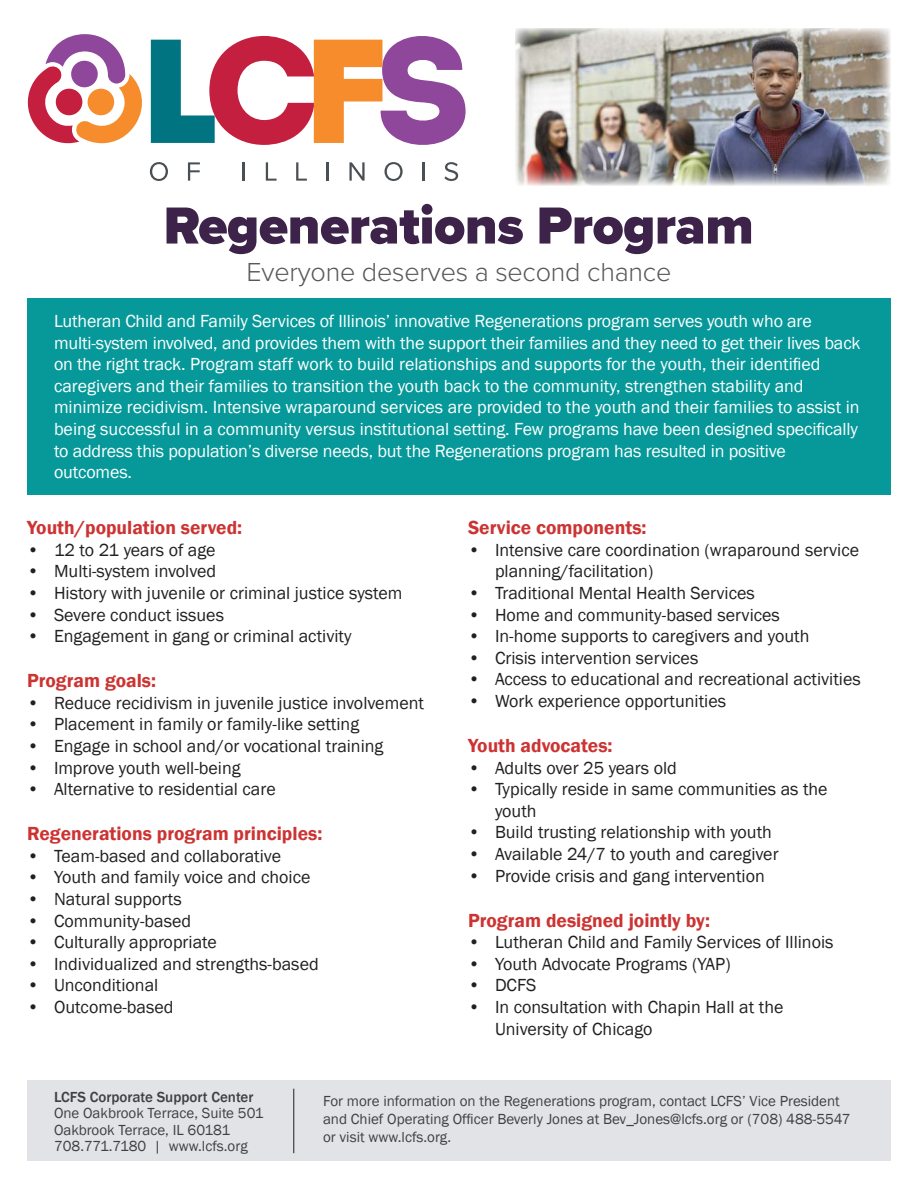
<style>
.page{position:relative;width:918px;height:1188px;background:#fff}
.page>*{position:absolute;margin:0;border:0;box-sizing:border-box;transform-origin:0 0}
.t1{font:900 54px "Proxima Nova";letter-spacing:-.01em;color:#3d2249}
.t2{font:300 27px "Proxima Nova";letter-spacing:-.01em;color:#57585a}
.t3{font:600 19.5px "Franklin Gothic";color:#cc3433}
.t4{font:18px/21.6px "Franklin Gothic";color:#221f1f}
.t5{font:18px/21.6px "Franklin Gothic";letter-spacing:-.01em;color:#fff}
.t6{font:15px/16.5px "Franklin Gothic";color:#404041}
.t7{font:500 15px "Franklin Gothic";color:#404041}
</style>
<div class="page">
<div style="left:27px;top:298px;width:864px;height:197px;background:#07999a"></div>
<div style="left:27px;top:1081px;width:864px;height:80px;background:#e2e3e7"></div>
<hr style="left:293px;top:1089px;width:1px;height:64px;background:#221f1f">
<img style="left:515px;top:28px;width:376px;height:158px">
<svg style="left:28px;top:34px;width:438px;height:147px"></svg>
<h1 class="t1" style="left:164px;top:203px;width:592px">Regenerations Program</h1>
<h2 class="t2" style="left:247px;top:261px;width:426px">Everyone deserves a second chance</h2>
<p class="t5" style="left:54px;top:311px;width:808px">Lutheran Child and Family Services of Illinois’ innovative Regenerations program serves youth who are multi-system involved, and provides them with the support their families and they need to get their lives back on the right track. Program staff work to build relationships and supports for the youth, their identified caregivers and their families to transition the youth back to the community, strengthen stability and minimize recidivism. Intensive wraparound services are provided to the youth and their families to assist in being successful in a community versus institutional setting. Few programs have been designed specifically to address this population’s diverse needs, but the Regenerations program has resulted in positive outcomes.</p>
<p class="t3" style="left:27px;top:520px;width:217px">Youth/population served:</p>
<p class="t4" style="left:27px;top:540px;width:190px">• 12 to 21 years of age</p>
<p class="t4" style="left:27px;top:561px;width:191px">• Multi-system involved</p>
<p class="t4" style="left:27px;top:583px;width:377px">• History with juvenile or criminal justice system</p>
<p class="t4" style="left:27px;top:605px;width:199px">• Severe conduct issues</p>
<p class="t4" style="left:27px;top:626px;width:326px">• Engagement in gang or criminal activity</p>
<p class="t3" style="left:27px;top:673px;width:131px">Program goals:</p>
<p class="t4" style="left:27px;top:693px;width:399px">• Reduce recidivism in juvenile justice involvement</p>
<p class="t4" style="left:27px;top:714px;width:334px">• Placement in family or family-like setting</p>
<p class="t4" style="left:27px;top:736px;width:358px">• Engage in school and/or vocational training</p>
<p class="t4" style="left:27px;top:758px;width:215px">• Improve youth well-being</p>
<p class="t4" style="left:27px;top:779px;width:250px">• Alternative to residential care</p>
<p class="t3" style="left:27px;top:826px;width:297px">Regenerations program principles:</p>
<p class="t4" style="left:27px;top:846px;width:256px">• Team-based and collaborative</p>
<p class="t4" style="left:27px;top:867px;width:285px">• Youth and family voice and choice</p>
<p class="t4" style="left:27px;top:889px;width:156px">• Natural supports</p>
<p class="t4" style="left:27px;top:911px;width:166px">• Community-based</p>
<p class="t4" style="left:27px;top:932px;width:191px">• Culturally appropriate</p>
<p class="t4" style="left:27px;top:954px;width:293px">• Individualized and strengths-based</p>
<p class="t4" style="left:27px;top:975px;width:133px">• Unconditional</p>
<p class="t4" style="left:27px;top:997px;width:148px">• Outcome-based</p>
<p class="t3" style="left:468px;top:520px;width:180px">Service components:</p>
<p class="t4" style="left:495px;top:540px;width:366px;text-indent:-27px">• Intensive care coordination (wraparound service planning/facilitation)</p>
<p class="t4" style="left:468px;top:583px;width:288px">• Traditional Mental Health Services</p>
<p class="t4" style="left:468px;top:605px;width:313px">• Home and community-based services</p>
<p class="t4" style="left:468px;top:626px;width:343px">• In-home supports to caregivers and youth</p>
<p class="t4" style="left:468px;top:648px;width:232px">• Crisis intervention services</p>
<p class="t4" style="left:468px;top:669px;width:394px">• Access to educational and recreational activities</p>
<p class="t4" style="left:468px;top:691px;width:260px">• Work experience opportunities</p>
<p class="t3" style="left:468px;top:737px;width:146px">Youth advocates:</p>
<p class="t4" style="left:468px;top:758px;width:210px">• Adults over 25 years old</p>
<p class="t4" style="left:495px;top:779px;width:334px;text-indent:-27px">• Typically reside in same communities as the youth</p>
<p class="t4" style="left:468px;top:822px;width:305px">• Build trusting relationship with youth</p>
<p class="t4" style="left:468px;top:844px;width:312px">• Available 24/7 to youth and caregiver</p>
<p class="t4" style="left:468px;top:866px;width:298px">• Provide crisis and gang intervention</p>
<p class="t3" style="left:468px;top:912px;width:244px">Program designed jointly by:</p>
<p class="t4" style="left:468px;top:932px;width:367px">• Lutheran Child and Family Services of Illinois</p>
<p class="t4" style="left:468px;top:954px;width:264px">• Youth Advocate Programs (YAP)</p>
<p class="t4" style="left:468px;top:975px;width:70px">• DCFS</p>
<p class="t4" style="left:495px;top:997px;width:290px;text-indent:-27px">• In consultation with Chapin Hall at the<br>University of Chicago</p>
<p class="t7" style="left:54px;top:1091px;width:201px">LCFS Corporate Support Center</p>
<p class="t6" style="left:54px;top:1106px;width:211px">One Oakbrook Terrace, Suite 501<br>Oakbrook Terrace, IL 60181<br>708.771.7180 | www.lcfs.org</p>
<p class="t6" style="left:323px;top:1093px;width:529px;line-height:18px">For more information on the Regenerations program, contact LCFS’ Vice President and Chief Operating Officer Beverly Jones at Bev_Jones@lcfs.org or (708) 488-5547 or visit www.lcfs.org.</p>
</div>
